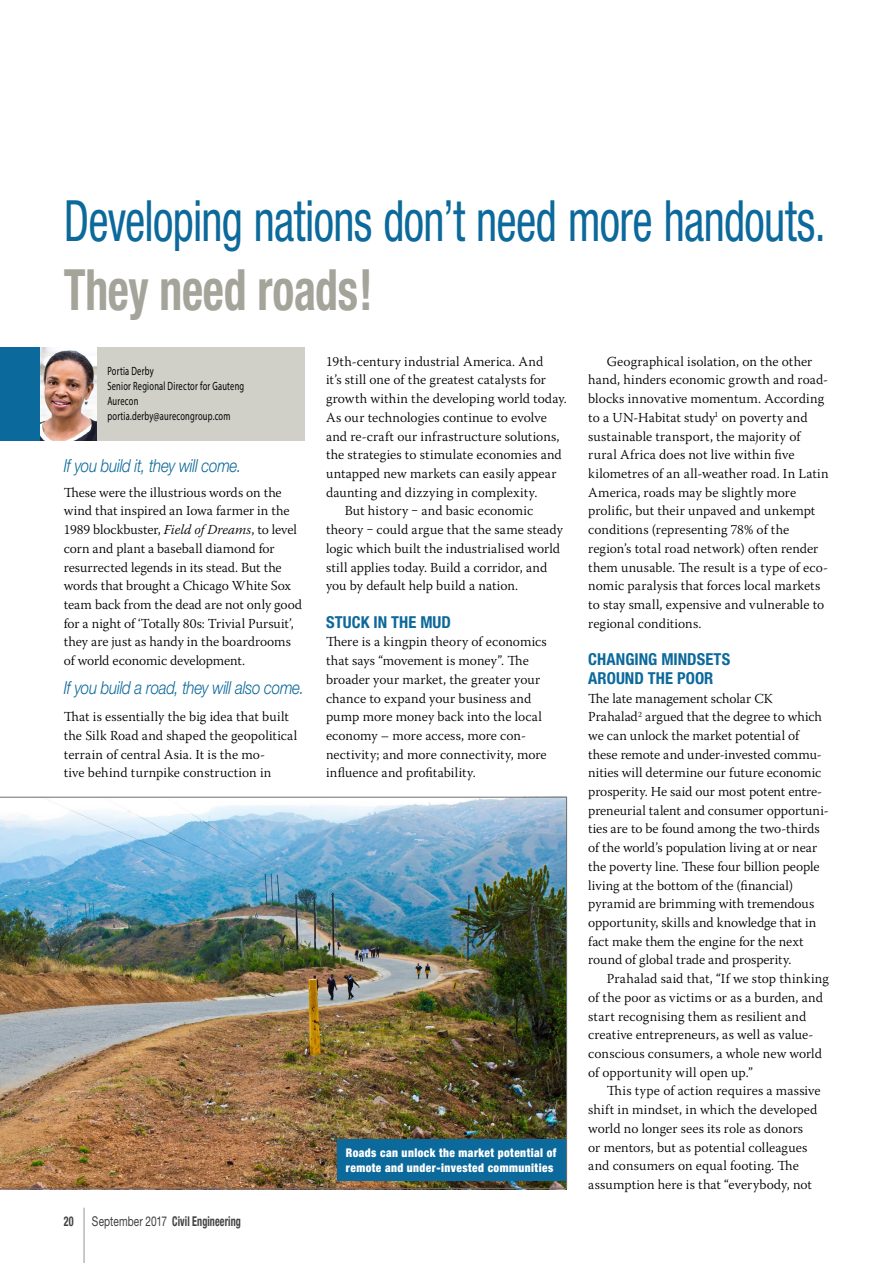
<style>
.page{position:relative;width:893px;height:1263px;background:#fff}
.page>*{position:absolute;margin:0;border:0;box-sizing:border-box;transform-origin:0 0}
.t1{font:condensed 57px "Helvetica Neue";letter-spacing:-.015em;color:#0c699b;scale:.8 1}
.t2{font:700 condensed 57px "Helvetica Neue";letter-spacing:-.005em;color:#a4a49a;scale:.8 1}
.t3{font:italic 300 18px "Helvetica Neue";letter-spacing:-.02em;color:#0c699b;scale:.84 1}
.t4{font:700 condensed 16.5px/18.8px "Helvetica Neue";letter-spacing:.005em;color:#0c699b}
.t5{font:300 13.65px/18.8px "Warnock Pro";color:#000}
.t6{font:300 13.65px "Warnock Pro";letter-spacing:.02em;color:#000}
.t7{font:700 condensed 13.5px "Helvetica Neue";letter-spacing:.01em;color:#414042;scale:.75 1}
.t8{font:12px/15px "Myriad Pro";letter-spacing:.03em;color:#000;scale:.7 1}
.t9{font:900 condensed 12px/15px "Helvetica Neue";letter-spacing:.04em;color:#fff;scale:.95 1}
.s1{font-style:italic}
.s2{font-weight:400;font-stretch:normal}
</style>
<div class="page">
<hr style="left:84px;top:1208px;width:1px;height:55px;background:#939598">
<div style="left:0;top:347px;width:305px;height:94px;background:#d0d0c8"></div>
<div style="left:0;top:347px;width:40px;height:94px;background:#0c699b"></div>
<img style="left:40px;top:347px;width:57px;height:94px">
<img style="left:0;top:797px;width:567px;height:392px">
<h1 class="t1" style="left:64px;top:188px;width:954px">Developing nations don’t need more handouts.</h1>
<h1 class="t2" style="left:64px;top:255px;width:388px">They need roads!</h1>
<p class="t8" style="left:107px;top:364px;width:197px">Portia Derby<br>Senior Regional Director for Gauteng<br>Aurecon portia.derby@aurecongroup.com</p>
<h2 class="t3" style="left:64px;top:455px;width:213px">If you build it, they will come.</h2>
<p class="t5" style="left:64px;top:483px;width:240px">These were the illustrious words on the wind that inspired an Iowa farmer in the 1989 blockbuster, <span class="s1">Field of Dreams</span>, to level corn and plant a baseball diamond for resurrected legends in its stead. But the words that brought a Chicago White Sox team back from the dead are not only good for a night of ‘Totally 80s: Trivial Pursuit’, they are just as handy in the boardrooms of world economic development.</p>
<h2 class="t3" style="left:64px;top:676px;width:287px">If you build a road, they will also come.</h2>
<p class="t5" style="left:64px;top:707px;width:235px">That is essentially the big idea that built the Silk Road and shaped the geopolitical terrain of central Asia. It is the mo-<br>tive behind turnpike construction in</p>
<p class="t7" style="left:64px;top:1213px;width:15px">20</p>
<p class="t7" style="left:92px;top:1213px;width:200px"><span class="s2">September 2017</span> Civil Engineering</p>
<p class="t5" style="left:326px;top:352px;width:219px">19th-century industrial America. And</p>
<p class="t5" style="left:326px;top:370px;width:221px">it’s still one of the greatest catalysts for</p>
<p class="t5" style="left:326px;top:389px;width:242px">growth within the developing world today.</p>
<p class="t5" style="left:326px;top:408px;width:222px">As our technologies continue to evolve</p>
<p class="t6" style="left:326px;top:428px;width:235px">and re-craft our infrastructure solutions,</p>
<p class="t5" style="left:326px;top:445px;width:237px">the strategies to stimulate economies and</p>
<p class="t5" style="left:326px;top:464px;width:232px">untapped new markets can easily appear</p>
<p class="t5" style="left:326px;top:483px;width:213px">daunting and dizzying in complexity.</p>
<p class="t5" style="left:345px;top:501px;width:190px">But history ‒ and basic economic</p>
<p class="t5" style="left:326px;top:520px;width:238px">theory ‒ could argue that the same steady</p>
<p class="t5" style="left:326px;top:539px;width:236px">logic which built the industrialised world</p>
<p class="t5" style="left:326px;top:557px;width:223px">still applies today. Build a corridor, and</p>
<p class="t5" style="left:326px;top:576px;width:194px">you by default help build a nation.</p>
<p class="t4" style="left:326px;top:612px;width:127px">STUCK IN THE MUD</p>
<p class="t5" style="left:326px;top:632px;width:222px">There is a kingpin theory of economics that says “movement is money”. The broader your market, the greater your chance to expand your business and pump more money back into the local economy – more access, more con&shy;nectivity; and more connectivity, more influence and profitability.</p>
<p class="t9" style="left:346px;top:1145px;width:223px">Roads can unlock the market potential of remote and under-invested communities</p>
<p class="t5" style="left:588px;top:352px;width:242px;text-indent:19px">Geographical isolation, on the other hand, hinders economic growth and road&shy;blocks innovative momentum. According to a UN-Habitat study<sup>1</sup> on poverty and sustainable transport, the majority of rural Africa does not live within five kilometres of an all-weather road. In Latin America, roads may be slightly more prolific, but their unpaved and unkempt conditions (representing 78% of the region’s total road network) often render them unusable. The result is a type of eco&shy;nomic paralysis that forces local markets to stay small, expensive and vulnerable to regional conditions.</p>
<p class="t4" style="left:588px;top:650px;width:144px">CHANGING MINDSETS<br>AROUND THE POOR</p>
<p class="t5" style="left:588px;top:688px;width:242px">The late management scholar CK Prahalad<sup>2</sup> argued that the degree to which we can unlock the market potential of these remote and under-invested commu&shy;nities will determine our future economic prosperity. He said our most potent entre&shy;preneurial talent and consumer opportuni&shy;ties are to be found among the two-thirds of the world’s population living at or near the poverty line. These four billion people living at the bottom of the (financial) pyramid are brimming with tremendous opportunity, skills and knowledge that in fact make them the engine for the next round of global trade and prosperity.</p>
<p class="t5" style="left:588px;top:969px;width:242px;text-indent:19px">Prahalad said that, “If we stop thinking of the poor as victims or as a burden, and start recognising them as resilient and creative entrepreneurs, as well as value&shy;conscious consumers, a whole new world of opportunity will open up.”</p>
<p class="t5" style="left:588px;top:1081px;width:234px;text-indent:19px">This type of action requires a massive shift in mindset, in which the developed world no longer sees its role as donors<br>or mentors, but as potential colleagues and consumers on equal footing. The assumption here is that “everybody, not</p>
</div>
